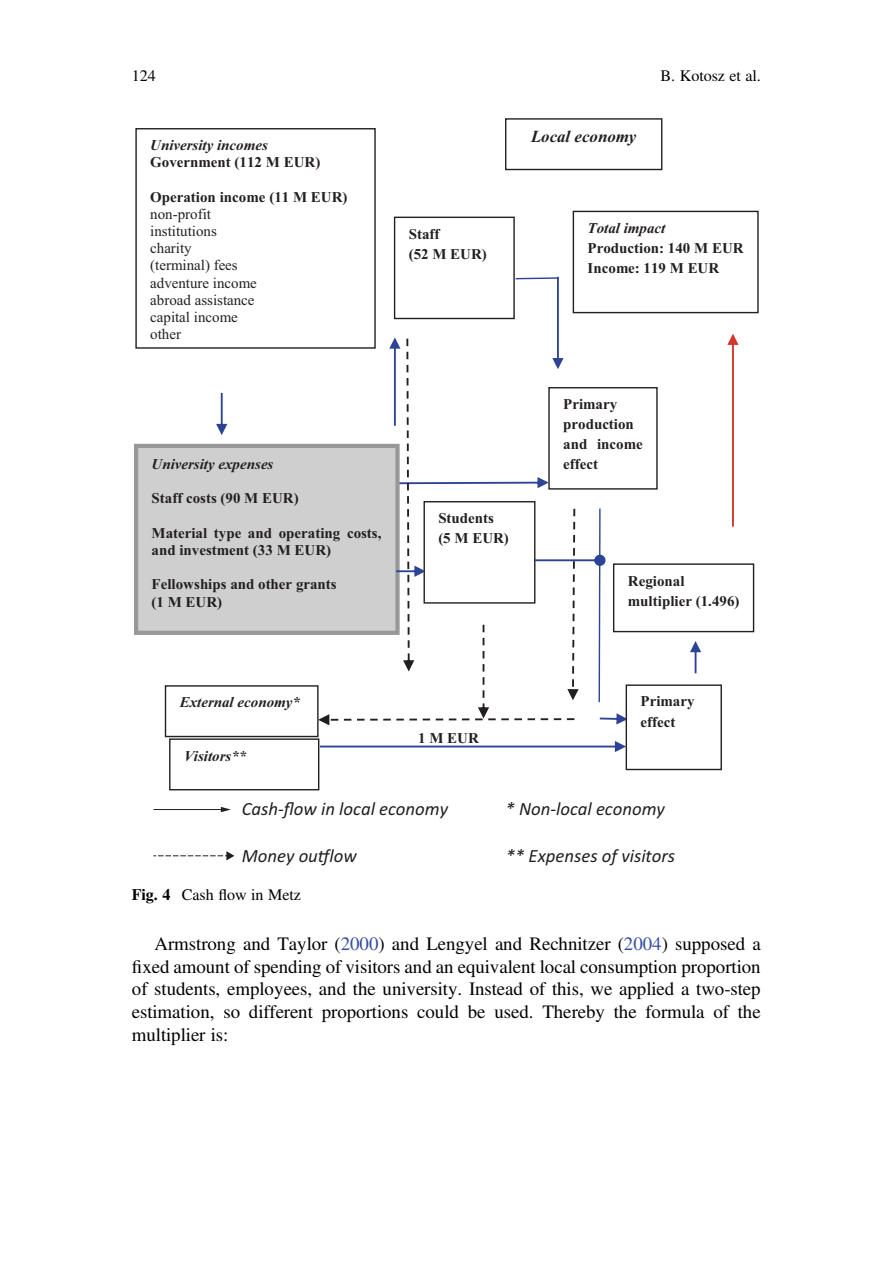
<style>
.page{position:relative;width:893px;height:1263px;background:#fff}
.page>*{position:absolute;margin:0;border:0;box-sizing:border-box;transform-origin:0 0}
.t1{font:18.9px/22.6px "Adv O Tab 62 ddd 1";color:#010202;text-align:justify}
.t2{font:italic 18.75px "Calibri";color:#231f20}
.t3{font:italic 700 16.8px "Times New Roman";color:#231f20}
.t4{font:16.05px "Adv O Tab 62 ddd 1";color:#010202}
.t5{font:700 15px/20.2px "Times New Roman";color:#231f20}
.t6{font:15px/17.2px "Times New Roman";color:#231f20}
.t7{font:italic 700 15px "Times New Roman";color:#231f20}
.s1{font-family:"Adv O Tf 9 b 4 e 953.B"}
.s2{font-family:"Adv O Tab 62 ddd 1+fb"}
.s3{color:#344ea2}
</style>
<div class="page">
<div style="left:165px;top:685px;width:154px;height:52px;border:1px solid #231f20"></div>
<div style="left:169px;top:738px;width:150px;height:52px;border:1px solid #231f20"></div>
<div style="left:548px;top:387px;width:110px;height:103px;border:1px solid #231f20"></div>
<div style="left:136px;top:446px;width:261px;height:187px;background:#cfcfd0"></div>
<div style="left:134px;top:444px;width:266px;height:191px;border:4px solid #989898"></div>
<div style="left:394px;top:217px;width:121px;height:102px;border:1px solid #231f20"></div>
<div style="left:135px;top:128px;width:241px;height:221px;border:1px solid #231f20"></div>
<div style="left:573px;top:211px;width:185px;height:102px;border:1px solid #231f20"></div>
<svg style="left:727px;top:334px;width:11px;height:193px"></svg>
<div style="left:613px;top:563px;width:141px;height:69px;border:1px solid #231f20"></div>
<svg style="left:318px;top:277px;width:310px;height:448px"></svg>
<svg style="left:216px;top:393px;width:11px;height:42px"></svg>
<div style="left:505px;top:118px;width:157px;height:52px;border:1px solid #231f20"></div>
<svg style="left:320px;top:741px;width:306px;height:11px"></svg>
<div style="left:626px;top:684px;width:96px;height:86px;border:1px solid #231f20"></div>
<svg style="left:690px;top:641px;width:11px;height:32px"></svg>
<hr style="left:153px;top:809px;width:70px;height:1px;background:#231f20">
<svg style="left:221px;top:807px;width:10px;height:5px"></svg>
<svg style="left:153px;top:851px;width:81px;height:9px"></svg>
<p class="t4" style="left:132px;top:70px;width:26px">124</p>
<p class="t4" style="left:660px;top:70px;width:102px">B. Kotosz et al.</p>
<p class="t7" style="left:150px;top:136px;width:119px">University incomes</p>
<p class="t5" style="left:150px;top:154px;width:172px">Government (112 M EUR)</p>
<p class="t5" style="left:150px;top:188px;width:199px">Operation income (11 M EUR)</p>
<p class="t6" style="left:150px;top:206px;width:108px">non-profit institutions charity<br>(terminal) fees adventure income abroad assistance capital income other</p>
<p class="t5" style="left:409px;top:225px;width:80px">Staff<br>(52 M EUR)</p>
<p class="t3" style="left:531px;top:127px;width:107px">Local economy</p>
<p class="t7" style="left:587px;top:219px;width:79px">Total impact</p>
<p class="t5" style="left:587px;top:239px;width:158px">Production: 140 M EUR<br>Income: 119 M EUR</p>
<p class="t5" style="left:563px;top:396px;width:81px;line-height:19.8px">Primary production and income</p>
<p class="t7" style="left:152px;top:455px;width:123px">University expenses</p>
<p class="t5" style="left:563px;top:455px;width:36px">effect</p>
<p class="t5" style="left:152px;top:490px;width:149px">Staff costs (90 M EUR)</p>
<p class="t5" style="left:152px;top:526px;width:231px;line-height:17.2px">Material type and operating costs, and investment (33 M EUR)</p>
<p class="t5" style="left:152px;top:577px;width:187px;line-height:17.5px">Fellowships and other grants (1 M EUR)</p>
<p class="t5" style="left:438px;top:510px;width:72px">Students (5 M EUR)</p>
<p class="t5" style="left:628px;top:572px;width:113px">Regional multiplier (1.496)</p>
<p class="t7" style="left:180px;top:693px;width:122px">External economy*</p>
<p class="t7" style="left:184px;top:747px;width:64px">Visitors**</p>
<p class="t5" style="left:418px;top:730px;width:62px">1 M EUR</p>
<p class="t5" style="left:640px;top:693px;width:56px">Primary effect</p>
<p class="t2" style="left:242px;top:798px;width:208px">Cash-flow in local economy</p>
<p class="t2" style="left:506px;top:798px;width:161px">* Non-local economy</p>
<p class="t2" style="left:242px;top:844px;width:116px">Money ou-low</p>
<p class="t2" style="left:506px;top:844px;width:171px">** Expenses of visitors</p>
<p class="t4" style="left:132px;top:889px;width:170px"><span class="s1">Fig. 4</span> Cash <span class="s2">fl</span>ow in Metz</p>
<p class="t1" style="left:132px;top:934px;width:630px;text-indent:23px">Armstrong and Taylor (<span class="s3">2000</span>) and Lengyel and Rechnitzer (<span class="s3">2004</span>) supposed a <span class="s2">fi</span>xed amount of spending of visitors and an equivalent local consumption proportion of students, employees, and the university. Instead of this, we applied a two-step estimation, so different proportions could be used. Thereby the formula of the multiplier is:</p>
</div>
